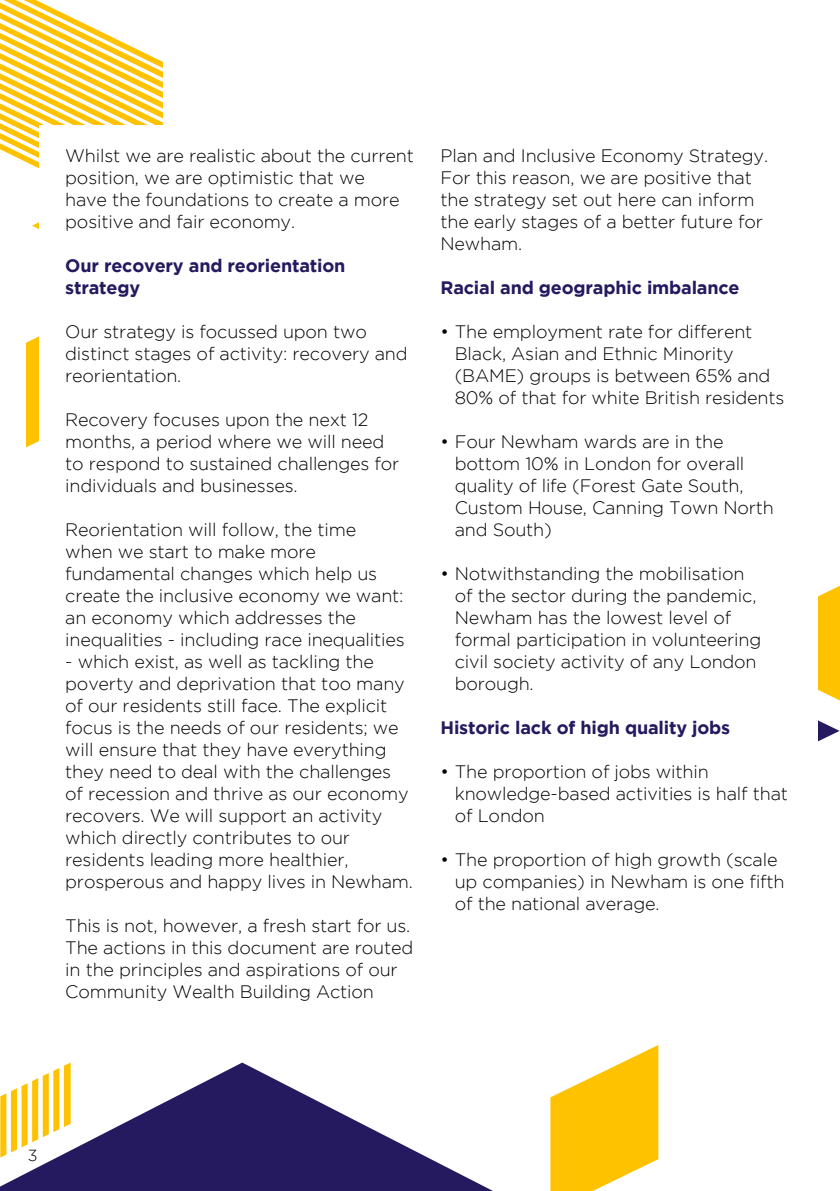
<style>
.page{position:relative;width:840px;height:1191px;background:#fff}
.page>*{position:absolute;margin:0;border:0;box-sizing:border-box;transform-origin:0 0}
.t1{font:300 18px/22px "Gotham";letter-spacing:-.01em;color:#000}
.t2{font:700 18px/22px "Gotham";letter-spacing:-.01em;color:#251a5f}
.t3{font:300 16px "Gotham";color:#000}
</style>
<div class="page">
<svg style="left:0;top:0;width:164px;height:447px"></svg>
<svg style="left:550px;top:1045px;width:108px;height:146px"></svg>
<svg style="left:0;top:1062px;width:493px;height:129px;fill:#251a5f"></svg>
<svg style="left:0;top:1062px;width:71px;height:95px"></svg>
<div style="left:39px;top:125px;width:777px;height:697px;background:#fff"></div>
<svg style="left:818px;top:585px;width:22px;height:157px"></svg>
<p class="t1" style="left:65px;top:144px;width:350px">Whilst we are realistic about the current position, we are optimistic that we<br>have the foundations to create a more positive and fair economy.</p>
<p class="t2" style="left:65px;top:254px;width:281px">Our recovery and reorientation strategy</p>
<p class="t1" style="left:65px;top:320px;width:344px">Our strategy is focussed upon two distinct stages of activity: recovery and reorientation.</p>
<p class="t1" style="left:65px;top:408px;width:335px">Recovery focuses upon the next 12 months, a period where we will need to respond to sustained challenges for individuals and businesses.</p>
<p class="t1" style="left:65px;top:518px;width:341px">Reorientation will follow, the time when we start to make more fundamental changes which help us create the inclusive economy we want: an economy which addresses the inequalities - including race inequalities</p>
<p class="t1" style="left:65px;top:650px;width:349px">- which exist, as well as tackling the poverty and deprivation that too many of our residents still face. The explicit focus is the needs of our residents; we will ensure that they have everything they need to deal with the challenges of recession and thrive as our economy recovers. We will support an activity which directly contributes to our residents leading more healthier, prosperous and happy lives in Newham.</p>
<p class="t1" style="left:65px;top:914px;width:349px">This is not, however, a fresh start for us.<br>The actions in this document are routed in the principles and aspirations of our Community Wealth Building Action</p>
<p class="t1" style="left:440px;top:144px;width:329px">Plan and Inclusive Economy Strategy.<br>For this reason, we are positive that the strategy set out here can inform the early stages of a better future for<br>Newham.</p>
<p class="t2" style="left:440px;top:276px;width:300px">Racial and geographic imbalance</p>
<p class="t1" style="left:454px;top:320px;width:331px;text-indent:-14px">• The employment rate for different Black, Asian and Ethnic Minority (BAME) groups is between 65% and 80% of that for white British residents</p>
<p class="t1" style="left:454px;top:430px;width:320px;text-indent:-14px">• Four Newham wards are in the bottom 10% in London for overall quality of life (Forest Gate South,<br>Custom House, Canning Town North and South)</p>
<p class="t1" style="left:454px;top:562px;width:308px;text-indent:-14px">• Notwithstanding the mobilisation of the sector during the pandemic,<br>Newham has the lowest level of formal participation in volunteering civil society activity of any London borough.</p>
<p class="t2" style="left:440px;top:716px;width:291px">Historic lack of high quality jobs</p>
<p class="t1" style="left:454px;top:760px;width:334px;text-indent:-14px">• The proportion of jobs within knowledge-based activities is half that of London</p>
<p class="t1" style="left:454px;top:848px;width:331px;text-indent:-14px">• The proportion of high growth (scale up companies) in Newham is one fifth of the national average.</p>
<p class="t3" style="left:28px;top:1147px;width:11px">3</p>
</div>
